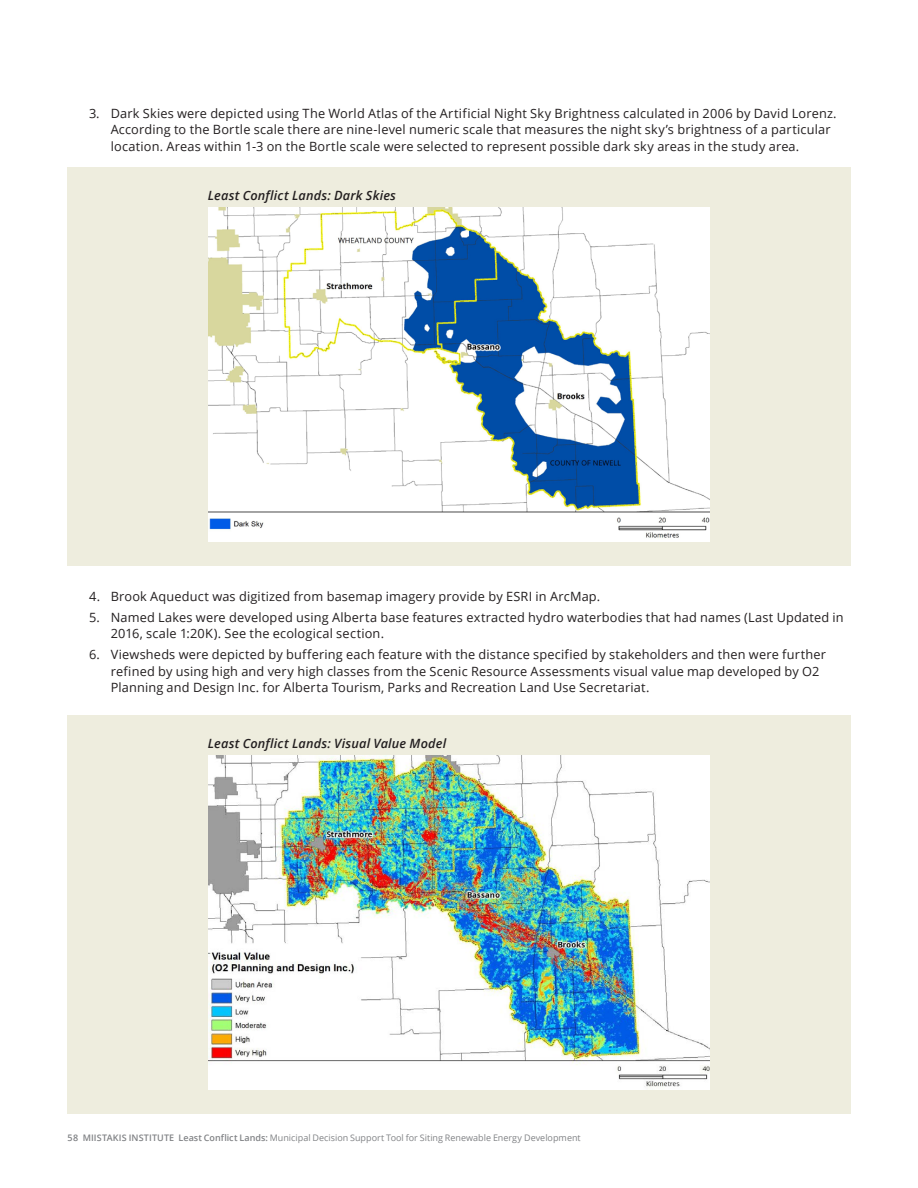
<style>
.page{position:relative;width:918px;height:1188px;background:#fff}
.page>*{position:absolute;margin:0;border:0;box-sizing:border-box;transform-origin:0 0}
.MIR_Numbered_lists_1{font:12.75px/16.5px "Open Sans";letter-spacing:.015em;color:#231f20}
.MIR_Report_Figure_Ti{font:italic 600 12.75px "Open Sans";letter-spacing:.015em;color:#231f20}
.t1{font:9px "Open Sans";color:#808285}
.s1{font-weight:600}
</style>
<div class="page">
<div style="left:67px;top:167px;width:783px;height:399px;background:#eeedde"></div>
<img style="left:208px;top:208px;width:502px;height:333px">
<div style="left:67px;top:715px;width:783px;height:399px;background:#eeedde"></div>
<img style="left:208px;top:756px;width:502px;height:333px">
<p class="MIR_Numbered_lists_1" style="left:111px;top:105px;width:727px;text-indent:-22px">3. Dark Skies were depicted using The World Atlas of the Artificial Night Sky Brightness calculated in 2006 by David Lorenz.<br>According to the Bortle scale there are nine-level numeric scale that measures the night sky’s brightness of a particular location. Areas within 1-3 on the Bortle scale were selected to represent possible dark sky areas in the study area.</p>
<p class="MIR_Report_Figure_Ti" style="left:208px;top:187px;width:190px">Least Conflict Lands: Dark Skies</p>
<p class="MIR_Numbered_lists_1" style="left:89px;top:588px;width:513px">4. Brook Aqueduct was digitized from basemap imagery provide by ESRI in ArcMap.</p>
<p class="MIR_Numbered_lists_1" style="left:111px;top:609px;width:735px;text-indent:-22px">5. Named Lakes were developed using Alberta base features extracted hydro waterbodies that had names (Last Updated in<br>2016, scale 1:20K). See the ecological section.</p>
<p class="MIR_Numbered_lists_1" style="left:111px;top:646px;width:717px;text-indent:-22px">6. Viewsheds were depicted by buffering each feature with the distance specified by stakeholders and then were further refined by using high and very high classes from the Scenic Resource Assessments visual value map developed by O2<br>Planning and Design Inc. for Alberta Tourism, Parks and Recreation Land Use Secretariat.</p>
<p class="MIR_Report_Figure_Ti" style="left:208px;top:735px;width:240px">Least Conflict Lands: Visual Value Model</p>
<p class="t1" style="left:68px;top:1132px;width:515px"><span class="s1">58 MIISTAKIS INSTITUTE Least Conflict Lands:</span> Municipal Decision Support Tool for Siting Renewable Energy Development</p>
</div>
